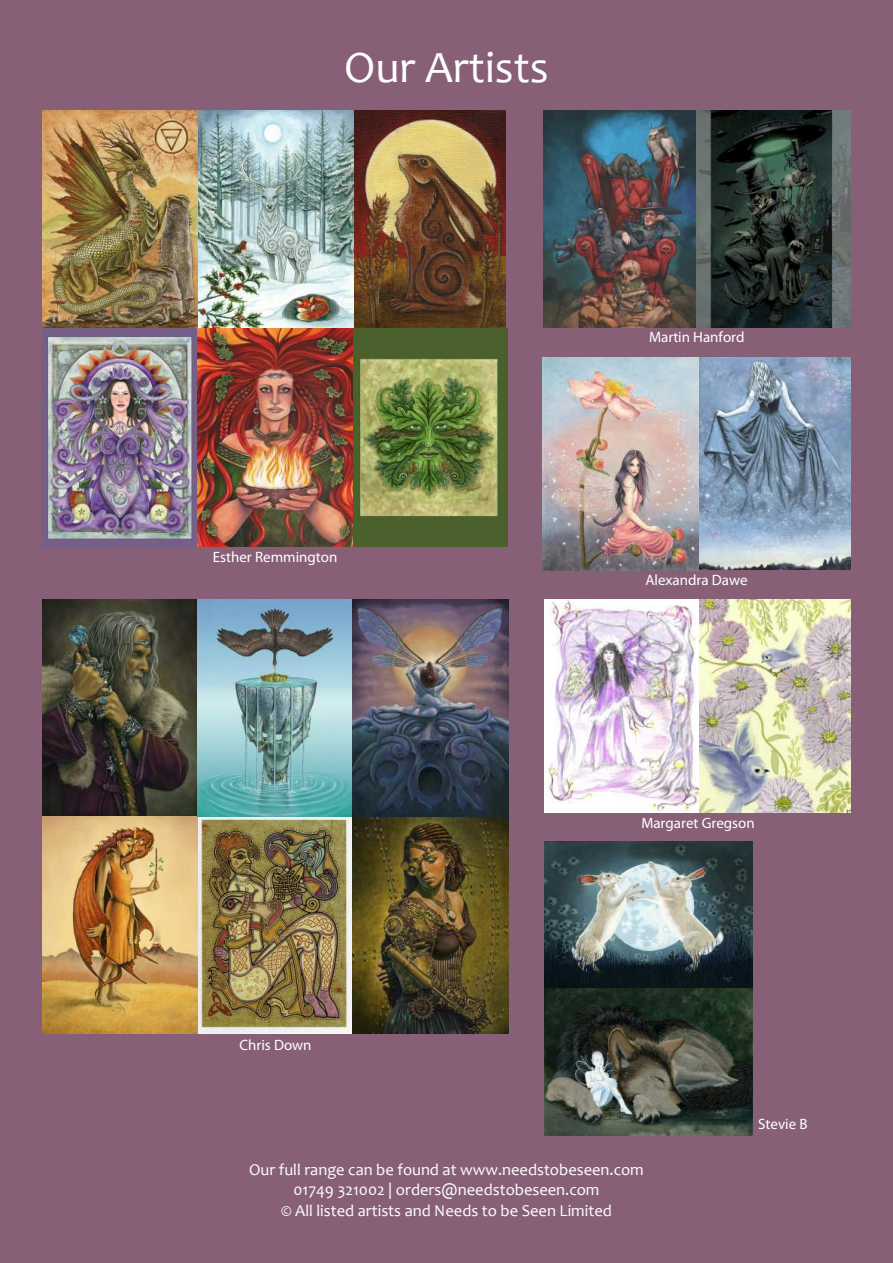
<style>
.page{position:relative;width:893px;height:1263px;background:#876077}
.page>*{position:absolute;margin:0;border:0;box-sizing:border-box;transform-origin:0 0}
.t1{font:45px "Candara";color:#fff}
.t2{font:16.5px/20.1px "Candara";color:#fff;text-align:center}
.t3{font:15px "Myriad Pro";color:#fff}
</style>
<div class="page">
<img style="left:543px;top:357px;width:308px;height:213px">
<img style="left:43px;top:600px;width:154px;height:434px">
<img style="left:352px;top:600px;width:157px;height:434px">
<img style="left:353px;top:111px;width:153px;height:217px">
<img style="left:43px;top:110px;width:310px;height:218px">
<img style="left:545px;top:599px;width:305px;height:214px">
<img style="left:543px;top:111px;width:307px;height:216px">
<img style="left:545px;top:842px;width:208px;height:294px">
<img style="left:42px;top:328px;width:466px;height:219px">
<img style="left:197px;top:817px;width:155px;height:217px">
<img style="left:197px;top:600px;width:155px;height:217px">
<h1 class="t1" style="left:344px;top:49px;width:206px">Our Artists</h1>
<p class="t3" style="left:213px;top:551px;width:126px">Esther Remmington</p>
<p class="t3" style="left:239px;top:1038px;width:74px">Chris Down</p>
<p class="t3" style="left:649px;top:331px;width:97px">Martin Hanford</p>
<p class="t3" style="left:645px;top:574px;width:104px">Alexandra Dawe</p>
<p class="t3" style="left:641px;top:817px;width:115px">Margaret Gregson</p>
<p class="t3" style="left:758px;top:1118px;width:51px">Stevie B</p>
<p class="t2" style="left:249px;top:1161px;width:396px">Our full range can be found at www.needstobeseen.com<br>01749 321002 | orders@needstobeseen.com<br>© All listed artists and Needs to be Seen Limited</p>
</div>
